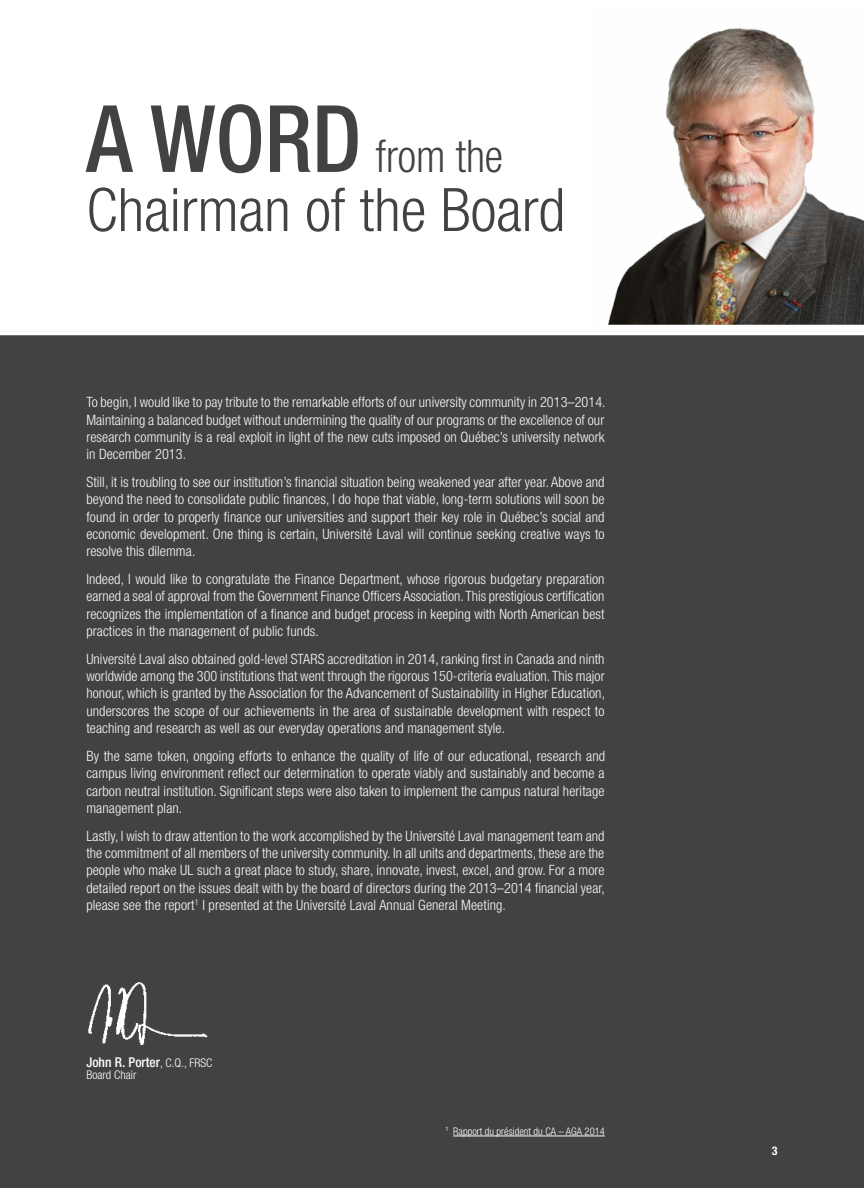
<style>
.page{position:relative;width:864px;height:1188px;background:#fff}
.page>*{position:absolute;margin:0;border:0;box-sizing:border-box;transform-origin:0 0}
.t1{font:300 condensed 60px "Helvetica Neue";color:#434243}
.t2{font:300 condensed 45px "Helvetica Neue";color:#434243;scale:.95 1}
.t3{font:300 condensed 14.25px/17.2px "Helvetica Neue";letter-spacing:.005em;color:#fbfbfb;text-align:justify}
.t4{font:500 condensed 13.5px "Helvetica Neue";color:#fff}
.t5{font:300 condensed 12px "Helvetica Neue";color:#fff}
.t6{font:700 condensed 12px "Helvetica Neue";color:#fff}
.t7{font:300 condensed 10.5px "Helvetica Neue";color:#fff}
.s1{font-weight:500;font-size:93px}
.s2{font-weight:300;font-size:12px}
</style>
<div class="page">
<div style="left:0;top:330px;width:864px;height:858px;background:#434243"></div>
<img style="left:608px;top:27px;width:256px;height:298px">
<div style="left:0;top:325px;width:864px;height:10px;background:#fff"></div>
<img style="left:88px;top:982px;width:120px;height:63px">
<hr style="left:453px;top:1136px;width:152px;height:1px;background:#fff">
<h2 class="t2" style="left:86px;top:130px;width:440px"><span class="s1">A WORD</span> from the</h2>
<h1 class="t1" style="left:86px;top:175px;width:480px">Chairman of the Board</h1>
<p class="t3" style="left:86px;top:394px;width:521px">To begin, I would like to pay tribute to the remarkable efforts of our university community in 2013–2014.<br>Maintaining a balanced budget without undermining the quality of our programs or the excellence of our research community is a real exploit in light of the new cuts imposed on Québec’s university network in December 2013.</p>
<p class="t3" style="left:86px;top:473px;width:520px">Still, it is troubling to see our institution’s financial situation being weakened year after year. Above and beyond the need to consolidate public finances, I do hope that viable, long-term solutions will soon be found in order to properly finance our universities and support their key role in Québec’s social and economic development. One thing is certain, Université Laval will continue seeking creative ways to resolve this dilemma.</p>
<p class="t3" style="left:86px;top:570px;width:520px">Indeed, I would like to congratulate the Finance Department, whose rigorous budgetary preparation earned a seal of approval from the Government Finance Officers Association. This prestigious certification recognizes the implementation of a finance and budget process in keeping with North American best practices in the management of public funds.</p>
<p class="t3" style="left:86px;top:650px;width:520px">Université Laval also obtained gold-level STARS accreditation in 2014, ranking first in Canada and ninth worldwide among the 300 institutions that went through the rigorous 150-criteria evaluation. This major honour, which is granted by the Association for the Advancement of Sustainability in Higher Education, underscores the scope of our achievements in the area of sustainable development with respect to teaching and research as well as our everyday operations and management style.</p>
<p class="t3" style="left:86px;top:747px;width:520px">By the same token, ongoing efforts to enhance the quality of life of our educational, research and campus living environment reflect our determination to operate viably and sustainably and become a carbon neutral institution. Significant steps were also taken to implement the campus natural heritage management plan.</p>
<p class="t3" style="left:86px;top:827px;width:520px">Lastly, I wish to draw attention to the work accomplished by the Université Laval management team and the commitment of all members of the university community. In all units and departments, these are the people who make UL such a great place to study, share, innovate, invest, excel, and grow. For a more detailed report on the issues dealt with by the board of directors during the 2013–2014 financial year, please see the report<sup>1</sup> I presented at the Université Laval Annual General Meeting.</p>
<p class="t4" style="left:86px;top:1054px;width:128px">John R. Porter<span class="s2">, C.Q., FRSC</span></p>
<p class="t5" style="left:86px;top:1068px;width:51px">Board Chair</p>
<p class="t7" style="left:446px;top:1125px;width:161px"><sup>1</sup> Rapport du président du CA – AGA 2014</p>
<p class="t6" style="left:772px;top:1143px;width:7px">3</p>
</div>
